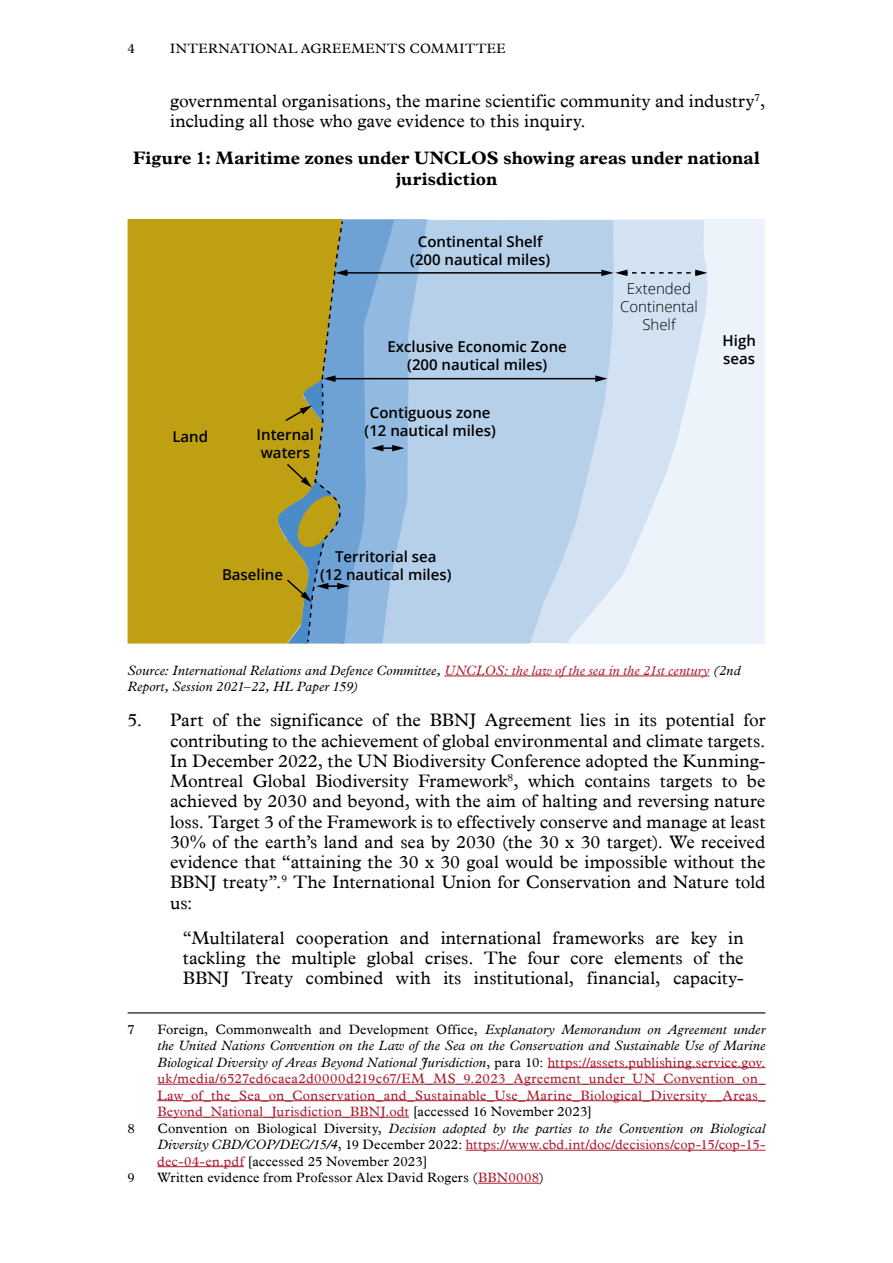
<style>
.page{position:relative;width:893px;height:1263px;background:#fff}
.page>*{position:absolute;margin:0;border:0;box-sizing:border-box;transform-origin:0 0}
.t1{font:18px/20.2px "Plantin";color:#000;text-align:justify}
.t2{font:700 18px/21.6px "Plantin";letter-spacing:.005em;color:#000;text-align:center}
.t3{font:600 15px/18px "Open Sans";color:#000;text-align:center}
.t4{font:300 15px/18px "Open Sans";color:#000;text-align:center}
.t5{font:13.5px/16.5px "Plantin";letter-spacing:.015em;color:#aa182c;text-align:justify}
.t6{font:italic 13.5px/16.5px "Plantin";letter-spacing:.01em;color:#000}
.t7{font:13.5px "Plantin";letter-spacing:.015em;color:#000}
.s1{color:#aa182c}
.s2{color:#000}
.s3{font-style:italic;color:#000}
.s4{font-style:normal}
.s5{font-style:normal;color:#aa182c}
</style>
<div class="page">
<hr style="left:444px;top:676px;width:265px;height:1px;background:#aa182c">
<div style="left:559px;top:219px;width:206px;height:424px;background:#edf3fa"></div>
<svg style="left:614px;top:220px;width:94px;height:365px;fill:#d2e2f2"></svg>
<svg style="left:427px;top:219px;width:187px;height:424px;background:#bbd2eb"></svg>
<div style="left:128px;top:219px;width:148px;height:424px;background:#bfa013"></div>
<hr style="left:333px;top:378px;width:264px;height:1px;background:#000">
<svg style="left:595px;top:375px;width:12px;height:7px"></svg>
<hr style="left:345px;top:272px;width:259px;height:2px;background:#000">
<svg style="left:276px;top:219px;width:151px;height:424px;background:#95aaa0"></svg>
<svg style="left:601px;top:270px;width:106px;height:6px"></svg>
<hr style="left:128px;top:1012px;width:637px;height:1px;background:#000">
<hr style="left:548px;top:1067px;width:217px;height:1px;background:#aa182c">
<hr style="left:157px;top:1084px;width:608px;height:1px;background:#aa182c">
<hr style="left:157px;top:1100px;width:608px;height:1px;background:#aa182c">
<hr style="left:157px;top:1117px;width:252px;height:1px;background:#aa182c">
<hr style="left:466px;top:1150px;width:299px;height:1px;background:#aa182c">
<hr style="left:157px;top:1166px;width:87px;height:1px;background:#aa182c">
<hr style="left:478px;top:1183px;width:61px;height:1px;background:#aa182c">
<p class="t7" style="left:128px;top:41px;width:9px">4</p>
<p class="t7" style="left:170px;top:41px;width:337px">INTERNATIONAL AGREEMENTS COMMITTEE</p>
<p class="t1" style="left:170px;top:92px;width:597px">governmental organisations, the marine scientific community and industry<sup>7</sup>, including all those who gave evidence to this inquiry.</p>
<p class="t2" style="left:133px;top:148px;width:628px">Figure 1: Maritime zones under UNCLOS showing areas under national jurisdiction</p>
<p class="t3" style="left:172px;top:427px;width:37px">Land</p>
<p class="t3" style="left:257px;top:425px;width:59px;text-align:left">Internal waters</p>
<p class="t3" style="left:410px;top:232px;width:141px">Continental Shelf (200 nautical miles)</p>
<p class="t3" style="left:388px;top:337px;width:181px">Exclusive Economic Zone (200 nautical miles)</p>
<p class="t3" style="left:365px;top:403px;width:133px">Contiguous zone (12 nautical miles)</p>
<p class="t3" style="left:335px;top:547px;width:103px">Territorial sea</p>
<p class="t3" style="left:222px;top:565px;width:63px">Baseline</p>
<p class="t3" style="left:320px;top:565px;width:133px">(12 nautical miles)</p>
<p class="t4" style="left:620px;top:279px;width:79px">Extended<br>Continental<br>Shelf</p>
<p class="t3" style="left:723px;top:331px;width:35px;text-align:left">High seas</p>
<p class="t6" style="left:128px;top:663px;width:614px">Source: International Relations and Defence Committee, <span class="s1">UNCLOS: the law of the sea in the 21st century</span> (2nd<br>Report, Session 2021–22, HL Paper 159)</p>
<p class="t1" style="left:170px;top:711px;width:597px;text-indent:-43px">5. Part of the significance of the BBNJ Agreement lies in its potential for contributing to the achievement of global environmental and climate targets.<br>In December 2022, the UN Biodiversity Conference adopted the Kunming-Montreal Global Biodiversity Framework<sup>8</sup>, which contains targets to be achieved by 2030 and beyond, with the aim of halting and reversing nature loss. Target 3 of the Framework is to effectively conserve and manage at least 30% of the earth’s land and sea by 2030 (the 30 x 30 target). We received evidence that “attaining the 30 x 30 goal would be impossible without the BBNJ treaty”.<sup>9</sup> The International Union for Conservation and Nature told us:</p>
<p class="t1" style="left:183px;top:928px;width:562px">“Multilateral cooperation and international frameworks are key in tackling the multiple global crises. The four core elements of the BBNJ Treaty combined with its institutional, financial, capacity-</p>
<p class="t7" style="left:128px;top:1021px;width:9px">7</p>
<p class="t5" style="left:157px;top:1021px;width:610px"><span class="s2">Foreign, Commonwealth and Development Office,</span> <span class="s3">Explanatory Memorandum on Agreement under the United Nations Convention on the Law of the Sea on the Conservation and Sustainable Use of Marine Biological Diversity of Areas Beyond National Jurisdiction</span><span class="s2">, para 10:</span> https://assets.publishing.service.gov. uk/media/6527ed6caea2d0000d219c67/EM_MS_9.2023_Agreement_under_UN_Convention_on_ Law_of_the_Sea_on_Conservation_and_Sustainable_Use_Marine_Biological_Diversity__Areas_ Beyond_National_Jurisdiction_BBNJ.odt <span class="s2">[accessed 16 November 2023]</span></p>
<p class="t7" style="left:128px;top:1120px;width:9px">8</p>
<p class="t6" style="left:157px;top:1120px;width:610px;text-align:justify"><span class="s4">Convention on Biological Diversity,</span> Decision adopted by the parties to the Convention on Biological Diversity CBD/COP/DEC/15/4<span class="s4">, 19 December 2022:</span> <span class="s5">https://www.cbd.int/doc/decisions/cop-15/cop-15- dec-04-en.pdf</span> <span class="s4">[accessed 25 November 2023]</span></p>
<p class="t7" style="left:128px;top:1170px;width:9px">9</p>
<p class="t7" style="left:157px;top:1170px;width:388px">Written evidence from Professor Alex David Rogers (<span class="s1">BBN0008</span>)</p>
</div>
